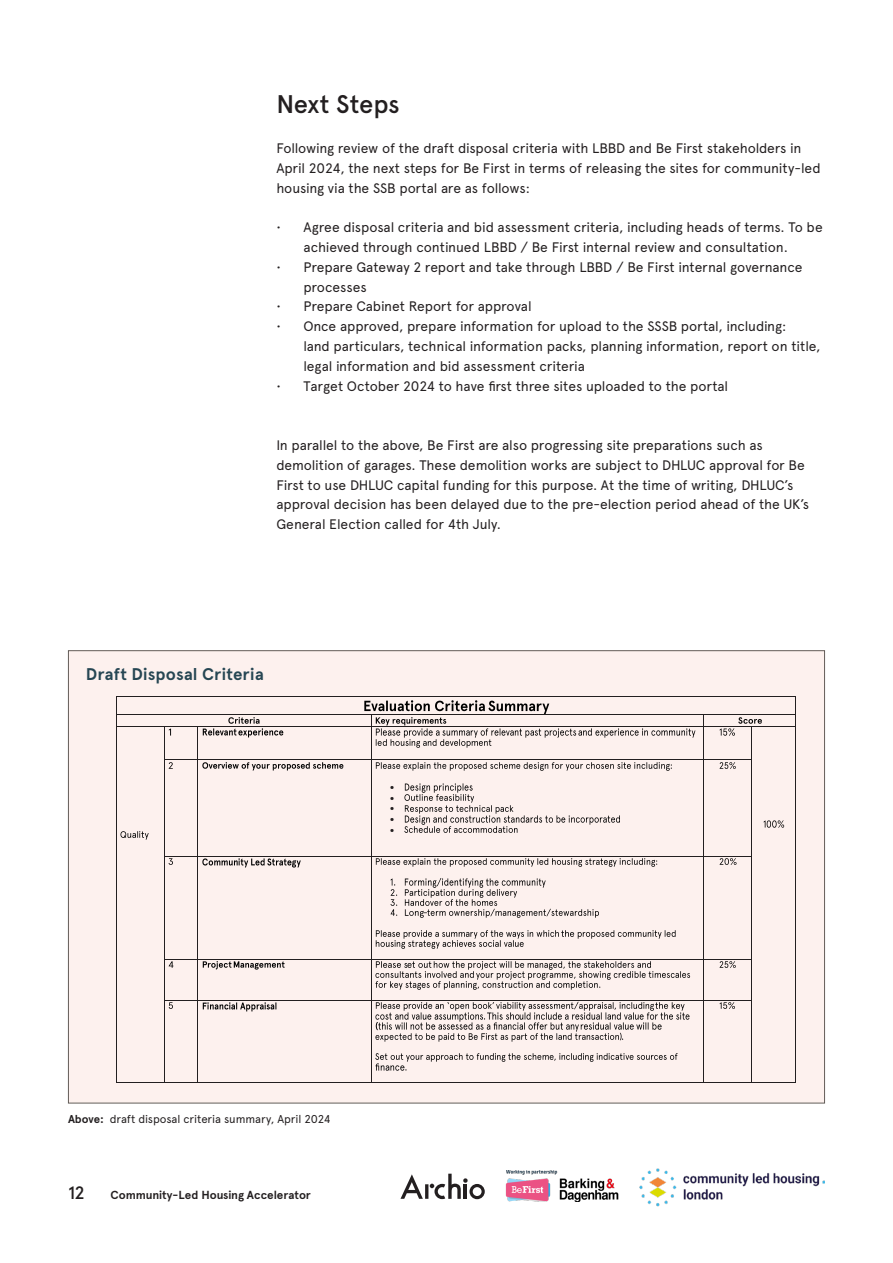
<style>
.page{position:relative;width:893px;height:1263px;background:#fff}
.page>*{position:absolute;margin:0;border:0;box-sizing:border-box;transform-origin:0 0}
.Chapter{font:500 25.5px "Apercu";letter-spacing:-.01em;color:#231f20}
.t1{font:500 18px "Apercu";color:#231f20}
.t2{font:700 16.95px "Apercu";letter-spacing:.01em;color:#264653}
.Text_body{font:13.8px/19.8px "Apercu";letter-spacing:-.01em;color:#231f20}
.t3{font:700 11.7px "Apercu";letter-spacing:-.005em;color:#231f20}
.Caption_heading{font:11.4px "Apercu";letter-spacing:-.01em;color:#231f20}
.t4{font:8.7px/10.6px "Symbol";color:#231f20;text-align:justify}
.s1{font-weight:700}
</style>
<div class="page">
<svg style="left:400px;top:1174px;width:85px;height:25px"></svg>
<img style="left:505px;top:1170px;width:114px;height:32px">
<img style="left:639px;top:1168px;width:186px;height:39px">
<div style="left:68px;top:651px;width:756px;height:452px;background:#fdf1ee"></div>
<img style="left:364px;top:700px;width:121px;height:12px">
<img style="left:488px;top:700px;width:62px;height:14px">
<hr style="left:117px;top:697px;width:679px;height:1px;background:#231f20">
<img style="left:229px;top:717px;width:31px;height:7px">
<img style="left:376px;top:717px;width:71px;height:9px">
<img style="left:738px;top:717px;width:24px;height:7px">
<hr style="left:117px;top:715px;width:255px;height:1px;background:#231f20">
<hr style="left:372px;top:715px;width:332px;height:1px;background:#231f20">
<hr style="left:704px;top:715px;width:92px;height:1px;background:#231f20">
<img style="left:121px;top:831px;width:28px;height:8px">
<img style="left:202px;top:728px;width:37px;height:8px">
<img style="left:239px;top:728px;width:45px;height:9px">
<img style="left:376px;top:728px;width:64px;height:9px">
<img style="left:442px;top:728px;width:137px;height:9px">
<img style="left:579px;top:728px;width:117px;height:9px">
<img style="left:376px;top:737px;width:116px;height:10px">
<img style="left:720px;top:728px;width:15px;height:8px">
<img style="left:763px;top:820px;width:22px;height:8px">
<svg style="left:116px;top:697px;width:1px;height:30px"></svg>
<hr style="left:117px;top:726px;width:47px;height:1px;background:#231f20">
<svg style="left:164px;top:726px;width:8px;height:10px"></svg>
<hr style="left:165px;top:726px;width:33px;height:1px;background:#231f20">
<hr style="left:198px;top:726px;width:174px;height:1px;background:#231f20">
<hr style="left:372px;top:726px;width:332px;height:1px;background:#231f20">
<hr style="left:704px;top:726px;width:47px;height:1px;background:#231f20">
<hr style="left:752px;top:726px;width:44px;height:1px;background:#231f20">
<hr style="left:116px;top:727px;width:1px;height:33px;background:#231f20">
<hr style="left:164px;top:727px;width:1px;height:33px;background:#231f20">
<hr style="left:198px;top:727px;width:1px;height:33px;background:#231f20">
<hr style="left:372px;top:727px;width:1px;height:33px;background:#231f20">
<hr style="left:704px;top:727px;width:1px;height:33px;background:#231f20">
<hr style="left:751px;top:727px;width:1px;height:33px;background:#231f20">
<hr style="left:796px;top:727px;width:1px;height:33px;background:#231f20">
<img style="left:202px;top:762px;width:142px;height:9px">
<img style="left:376px;top:762px;width:296px;height:8px">
<img style="left:404px;top:783px;width:69px;height:9px">
<img style="left:404px;top:792px;width:70px;height:11px">
<img style="left:404px;top:805px;width:110px;height:8px">
<img style="left:404px;top:815px;width:216px;height:9px">
<img style="left:404px;top:826px;width:114px;height:7px">
<img style="left:719px;top:762px;width:17px;height:7px">
<svg style="left:168px;top:762px;width:5px;height:7px"></svg>
<hr style="left:165px;top:760px;width:33px;height:1px;background:#231f20">
<hr style="left:198px;top:760px;width:174px;height:1px;background:#231f20">
<hr style="left:372px;top:760px;width:332px;height:1px;background:#231f20">
<hr style="left:704px;top:760px;width:47px;height:1px;background:#231f20">
<hr style="left:116px;top:760px;width:1px;height:96px;background:#231f20">
<hr style="left:164px;top:760px;width:1px;height:96px;background:#231f20">
<hr style="left:198px;top:760px;width:1px;height:96px;background:#231f20">
<hr style="left:372px;top:760px;width:1px;height:96px;background:#231f20">
<hr style="left:704px;top:760px;width:1px;height:96px;background:#231f20">
<hr style="left:751px;top:760px;width:1px;height:96px;background:#231f20">
<hr style="left:796px;top:760px;width:1px;height:96px;background:#231f20">
<img style="left:202px;top:858px;width:63px;height:9px">
<img style="left:267px;top:858px;width:34px;height:9px">
<img style="left:376px;top:858px;width:282px;height:9px">
<img style="left:404px;top:878px;width:142px;height:9px">
<img style="left:404px;top:887px;width:113px;height:10px">
<img style="left:404px;top:897px;width:94px;height:9px">
<svg style="left:390px;top:878px;width:8px;height:38px"></svg>
<img style="left:404px;top:908px;width:195px;height:10px">
<svg style="left:423px;top:908px;width:9px;height:10px"></svg>
<img style="left:376px;top:930px;width:186px;height:8px">
<img style="left:562px;top:930px;width:13px;height:7px">
<img style="left:577px;top:930px;width:99px;height:8px">
<img style="left:376px;top:938px;width:148px;height:11px">
<img style="left:719px;top:858px;width:18px;height:7px">
<svg style="left:168px;top:858px;width:5px;height:7px"></svg>
<hr style="left:165px;top:856px;width:33px;height:1px;background:#231f20">
<hr style="left:198px;top:856px;width:174px;height:1px;background:#231f20">
<hr style="left:372px;top:856px;width:332px;height:1px;background:#231f20">
<hr style="left:704px;top:856px;width:47px;height:1px;background:#231f20">
<hr style="left:116px;top:856px;width:1px;height:103px;background:#231f20">
<hr style="left:164px;top:856px;width:1px;height:103px;background:#231f20">
<hr style="left:198px;top:856px;width:1px;height:103px;background:#231f20">
<hr style="left:372px;top:856px;width:1px;height:103px;background:#231f20">
<hr style="left:704px;top:856px;width:1px;height:103px;background:#231f20">
<hr style="left:751px;top:856px;width:1px;height:103px;background:#231f20">
<hr style="left:796px;top:856px;width:1px;height:103px;background:#231f20">
<img style="left:202px;top:961px;width:32px;height:9px">
<img style="left:234px;top:961px;width:51px;height:9px">
<img style="left:376px;top:961px;width:32px;height:7px">
<img style="left:408px;top:961px;width:26px;height:7px">
<img style="left:434px;top:961px;width:217px;height:8px">
<img style="left:376px;top:969px;width:98px;height:9px">
<img style="left:476px;top:969px;width:215px;height:11px">
<img style="left:376px;top:981px;width:225px;height:9px">
<img style="left:719px;top:961px;width:17px;height:7px">
<svg style="left:168px;top:961px;width:6px;height:7px"></svg>
<hr style="left:165px;top:959px;width:33px;height:1px;background:#231f20">
<hr style="left:198px;top:959px;width:174px;height:1px;background:#231f20">
<hr style="left:372px;top:959px;width:332px;height:1px;background:#231f20">
<hr style="left:704px;top:959px;width:47px;height:1px;background:#231f20">
<hr style="left:116px;top:959px;width:1px;height:41px;background:#231f20">
<hr style="left:164px;top:959px;width:1px;height:41px;background:#231f20">
<hr style="left:198px;top:959px;width:1px;height:41px;background:#231f20">
<hr style="left:372px;top:959px;width:1px;height:41px;background:#231f20">
<hr style="left:704px;top:959px;width:1px;height:41px;background:#231f20">
<hr style="left:751px;top:959px;width:1px;height:41px;background:#231f20">
<hr style="left:796px;top:959px;width:1px;height:41px;background:#231f20">
<img style="left:202px;top:1002px;width:75px;height:9px">
<img style="left:376px;top:1002px;width:121px;height:9px">
<img style="left:497px;top:1001px;width:188px;height:10px">
<img style="left:376px;top:1012px;width:144px;height:9px">
<img style="left:520px;top:1012px;width:170px;height:8px">
<svg style="left:376px;top:1022px;width:2px;height:9px"></svg>
<img style="left:378px;top:1021px;width:203px;height:10px">
<img style="left:581px;top:1022px;width:53px;height:8px">
<img style="left:636px;top:1022px;width:26px;height:8px">
<img style="left:376px;top:1031px;width:246px;height:10px">
<img style="left:376px;top:1053px;width:302px;height:9px">
<img style="left:376px;top:1063px;width:31px;height:8px">
<img style="left:720px;top:1002px;width:15px;height:7px">
<svg style="left:168px;top:1002px;width:5px;height:7px"></svg>
<hr style="left:165px;top:1000px;width:33px;height:1px;background:#231f20">
<hr style="left:198px;top:1000px;width:174px;height:1px;background:#231f20">
<hr style="left:372px;top:1000px;width:332px;height:1px;background:#231f20">
<hr style="left:704px;top:1000px;width:47px;height:1px;background:#231f20">
<hr style="left:116px;top:1000px;width:1px;height:82px;background:#231f20">
<hr style="left:117px;top:1082px;width:47px;height:1px;background:#231f20">
<hr style="left:164px;top:1000px;width:1px;height:82px;background:#231f20">
<hr style="left:165px;top:1082px;width:33px;height:1px;background:#231f20">
<hr style="left:198px;top:1000px;width:1px;height:82px;background:#231f20">
<hr style="left:198px;top:1082px;width:174px;height:1px;background:#231f20">
<hr style="left:372px;top:1000px;width:1px;height:82px;background:#231f20">
<hr style="left:372px;top:1082px;width:332px;height:1px;background:#231f20">
<hr style="left:704px;top:1000px;width:1px;height:82px;background:#231f20">
<hr style="left:704px;top:1082px;width:47px;height:1px;background:#231f20">
<hr style="left:751px;top:1000px;width:1px;height:82px;background:#231f20">
<hr style="left:752px;top:1082px;width:44px;height:1px;background:#231f20">
<hr style="left:796px;top:1000px;width:1px;height:82px;background:#231f20">
<p class="Chapter" style="left:276px;top:89px;width:125px">Next Steps</p>
<p class="Text_body" style="left:276px;top:138px;width:546px">Following review of the draft disposal criteria with LBBD and Be First stakeholders in<br>April 2024, the next steps for Be First in terms of releasing the sites for community-led housing via the SSB portal are as follows:</p>
<p class="Text_body" style="left:276px;top:217px;width:548px;text-align:center">• Agree disposal criteria and bid assessment criteria, including heads of terms. To be achieved through continued LBBD / Be First internal review and consultation.</p>
<p class="Text_body" style="left:303px;top:257px;width:501px;text-indent:-27px">• Prepare Gateway 2 report and take through LBBD / Be First internal governance processes</p>
<p class="Text_body" style="left:276px;top:297px;width:257px">• Prepare Cabinet Report for approval</p>
<p class="Text_body" style="left:303px;top:316px;width:518px;text-indent:-27px">• Once approved, prepare information for upload to the SSSB portal, including:<br>land particulars, technical information packs, planning information, report on title, legal information and bid assessment criteria</p>
<p class="Text_body" style="left:276px;top:376px;width:453px">• Target October 2024 to have first three sites uploaded to the portal</p>
<p class="Text_body" style="left:276px;top:435px;width:534px">In parallel to the above, Be First are also progressing site preparations such as demolition of garages. These demolition works are subject to DHLUC approval for Be First to use DHLUC capital funding for this purpose. At the time of writing, DHLUC’s approval decision has been delayed due to the pre-election period ahead of the UK’s General Election called for 4th July.</p>
<p class="t2" style="left:86px;top:664px;width:179px">Draft Disposal Criteria</p>
<p class="t4" style="left:390px;top:781px;width:5px">• • • • •</p>
<p class="Caption_heading" style="left:68px;top:1112px;width:264px"><span class="s1">Above:</span> draft disposal criteria summary, April 2024</p>
<h2 class="t1" style="left:68px;top:1182px;width:18px">12</h2>
<p class="t3" style="left:111px;top:1188px;width:202px">Community-Led Housing Accelerator</p>
</div>
